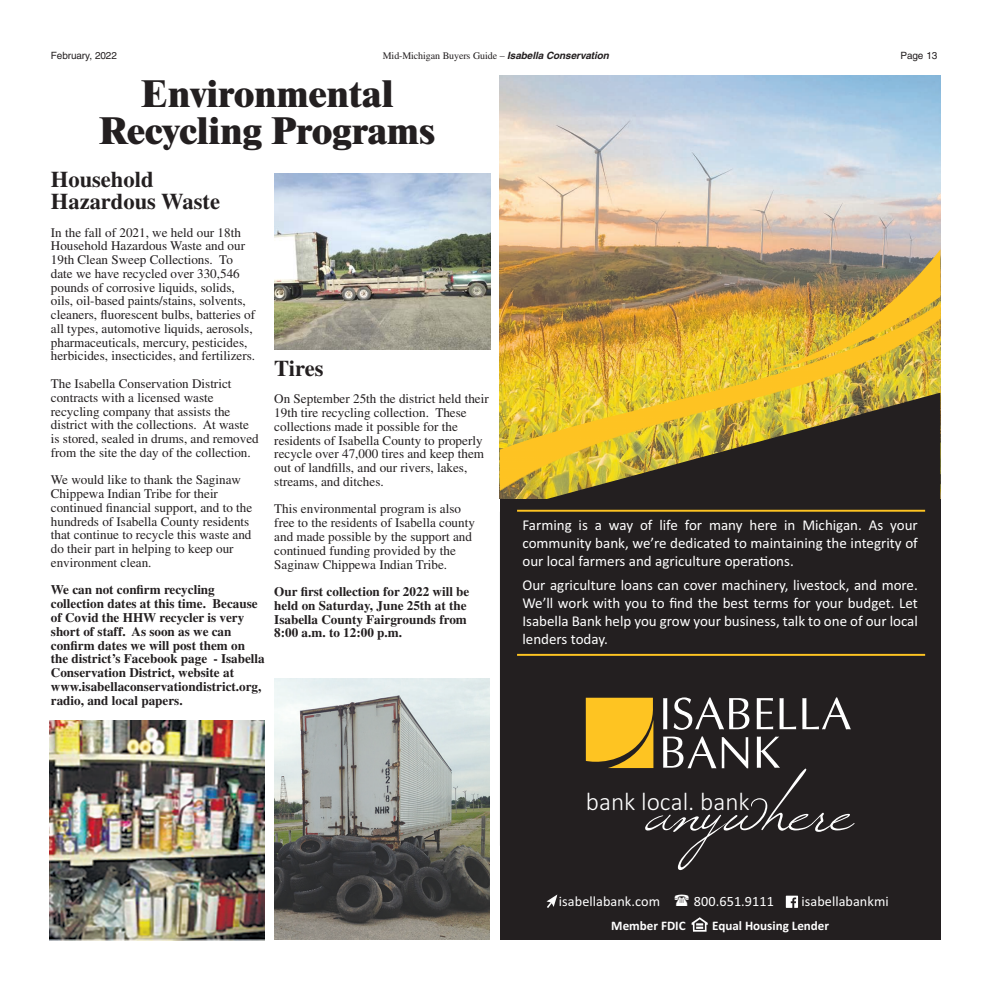
<style>
.page{position:relative;width:990px;height:990px;background:#fff}
.page>*{position:absolute;margin:0;border:0;box-sizing:border-box;transform-origin:0 0}
.t1{font:84.38px "Windsong";color:#fff}
.t2{font:800 37.5px "Times";color:#231f20}
.t3{font:300 25.38px "Calibri";color:#fff}
.t4{font:700 22.5px "Times";color:#231f20}
.t5{font:15px/18px "Calibri";color:#fff;text-align:justify}
.t6{font:14.25px "Calibri";letter-spacing:.005em;color:#fff}
.t7{font:13.12px/13.8px "Times";color:#231f20}
.t8{font:700 13.12px/13.8px "Times";color:#231f20}
.t9{font:700 13px "Calibri";color:#fff}
.t10{font:10px "Times";letter-spacing:-.01em;color:#231f20}
.t11{font:10px "Helvetica";letter-spacing:-.01em;color:#231f20}
.s1{font-family:"Helvetica";font-weight:700;font-style:italic}
</style>
<div class="page">
<img style="left:49px;top:720px;width:216px;height:220px">
<img style="left:274px;top:173px;width:216px;height:176px">
<img style="left:275px;top:678px;width:214px;height:261px">
<div style="left:500px;top:75px;width:440px;height:864px;background:#231f20"></div>
<img style="left:500px;top:75px;width:440px;height:228px">
<img style="left:500px;top:304px;width:255px;height:25px">
<img style="left:500px;top:329px;width:440px;height:63px">
<img style="left:500px;top:392px;width:440px;height:377px">
<img style="left:755px;top:249px;width:185px;height:124px">
<svg style="left:663px;top:697px;width:187px;height:71px"></svg>
<svg style="left:585px;top:697px;width:68px;height:70px;background:#e6b221"></svg>
<hr style="left:517px;top:653px;width:407px;height:2px;background:#fec422">
<hr style="left:517px;top:509px;width:407px;height:2px;background:#fec422">
<svg style="left:691px;top:917px;width:16px;height:14px"></svg>
<svg style="left:546px;top:894px;width:11px;height:13px"></svg>
<svg style="left:785px;top:895px;width:12px;height:12px"></svg>
<p class="t11" style="left:51px;top:50px;width:68px">February, 2022</p>
<p class="t10" style="left:383px;top:50px;width:227px">Mid-Michigan Buyers Guide – <span class="s1">Isabella Conservation</span></p>
<p class="t11" style="left:900px;top:50px;width:38px">Page 13</p>
<p class="t2" style="left:141px;top:70px;width:254px">Environmental</p>
<p class="t2" style="left:99px;top:108px;width:337px">Recycling Programs</p>
<p class="t4" style="left:51px;top:165px;width:104px">Household</p>
<p class="t4" style="left:51px;top:188px;width:170px">Hazardous Waste</p>
<p class="t7" style="left:51px;top:225px;width:206px">In the fall of 2021, we held our 18th Household Hazardous Waste and our 19th Clean Sweep Collections. To date we have recycled over 330,546 pounds of corrosive liquids, solids, oils, oil-based paints/stains, solvents, cleaners, fluorescent bulbs, batteries of all types, automotive liquids, aerosols, pharmaceuticals, mercury, pesticides, herbicides, insecticides, and fertilizers.</p>
<p class="t7" style="left:51px;top:376px;width:209px">The Isabella Conservation District contracts with a licensed waste recycling company that assists the district with the collections. At waste is stored, sealed in drums, and removed from the site the day of the collection.</p>
<p class="t7" style="left:51px;top:473px;width:203px">We would like to thank the Saginaw Chippewa Indian Tribe for their continued financial support, and to the hundreds of Isabella County residents that continue to recycle this waste and do their part in helping to keep our environment clean.</p>
<p class="t8" style="left:51px;top:582px;width:215px">We can not confirm recycling collection dates at this time. Because of Covid the HHW recycler is very short of staff. As soon as we can confirm dates we will post them on the district’s Facebook page - Isabella Conservation District, website at www.isabellaconservationdistrict.org, radio, and local papers.</p>
<p class="t4" style="left:274px;top:354px;width:51px">Tires</p>
<p class="t7" style="left:274px;top:392px;width:216px">On September 25th the district held their 19th tire recycling collection. These collections made it possible for the residents of Isabella County to properly recycle over 47,000 tires and keep them out of landfills, and our rivers, lakes, streams, and ditches.</p>
<p class="t7" style="left:274px;top:502px;width:202px">This environmental program is also free to the residents of Isabella county and made possible by the support and continued funding provided by the Saginaw Chippewa Indian Tribe.</p>
<p class="t8" style="left:274px;top:584px;width:196px">Our first collection for 2022 will be held on Saturday, June 25th at the<br>Isabella County Fairgrounds from<br>8:00 a.m. to 12:00 p.m.</p>
<p class="t5" style="left:522px;top:515px;width:397px">Farming is a way of life for many here in Michigan. As your community bank, we’re dedicated to maintaining the integrity of our local farmers and agriculture operations.</p>
<p class="t5" style="left:522px;top:575px;width:397px">Our agriculture loans can cover machinery, livestock, and more.<br>We’ll work with you to find the best terms for your budget. Let Isabella Bank help you grow your business, talk to one of our local lenders today.</p>
<p class="t1" style="left:644px;top:751px;width:208px">anywhere</p>
<p class="t3" style="left:585px;top:786px;width:165px">bank local. bank</p>
<p class="t6" style="left:558px;top:891px;width:102px">isabellabank.com</p>
<p class="t6" style="left:693px;top:891px;width:81px">800.651.9111</p>
<p class="t6" style="left:801px;top:891px;width:89px">isabellabankmi</p>
<p class="t9" style="left:611px;top:917px;width:76px">Member FDIC</p>
<p class="t9" style="left:712px;top:917px;width:118px">Equal Housing Lender</p>
</div>
